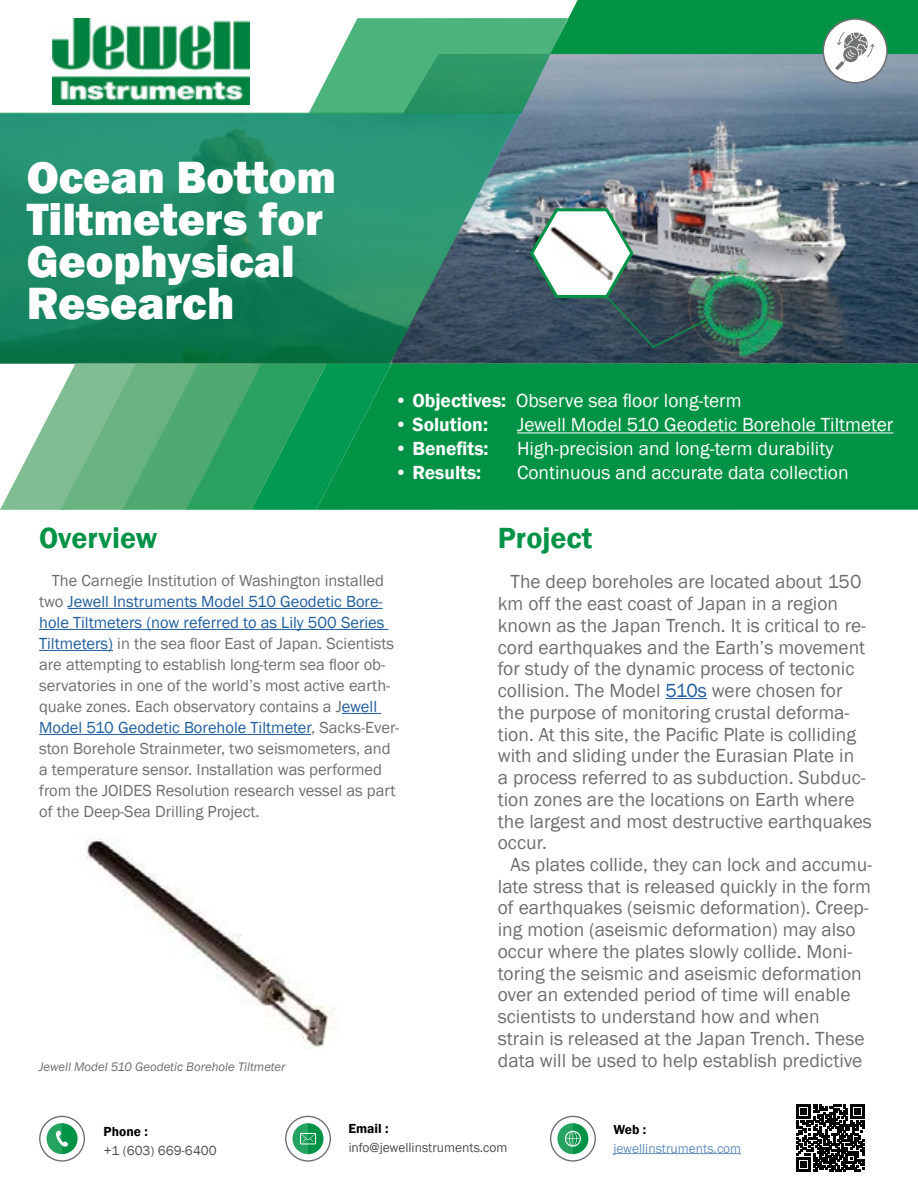
<style>
.page{position:relative;width:918px;height:1188px;background:#fff}
.page>*{position:absolute;margin:0;border:0;box-sizing:border-box;transform-origin:0 0}
.t1{font:800 46.5px/42px "Franklin Gothic";color:#fff}
.t2{font:600 30px "Franklin Gothic";color:#009346}
.t3{font:19.5px/21.8px "Franklin Gothic";color:#6d6e71}
.t4{font:19.5px "Franklin Gothic";color:#fff}
.t5{font:600 19.5px "Franklin Gothic";color:#fff}
.t6{font:16.5px/21px "Franklin Gothic";color:#6d6e71}
.t7{font:13.5px "Franklin Gothic";color:#000}
.t8{font:13.5px "Franklin Gothic";color:#215e9e}
.t9{font:600 13.5px "Franklin Gothic";color:#000}
.t10{font:italic 12.75px "Franklin Gothic";color:#6d6e71}
.s1{font-weight:600}
.s2{font-weight:400}
.s3{color:#215e9e}
</style>
<div class="page">
<div style="left:568px;top:0;width:350px;height:54px;background:#009346"></div>
<img style="left:521px;top:54px;width:397px;height:310px">
<svg style="left:308px;top:18px;width:261px;height:97px;background:#59b086"></svg>
<svg style="left:0;top:113px;width:521px;height:251px;background:#258669"></svg>
<svg style="left:0;top:392px;width:61px;height:118px"></svg>
<svg style="left:61px;top:364px;width:62px;height:146px;background:#79ba8d"></svg>
<svg style="left:123px;top:364px;width:63px;height:146px;background:#5eaf7a"></svg>
<svg style="left:186px;top:364px;width:65px;height:146px;background:#3fa66a"></svg>
<svg style="left:251px;top:364px;width:65px;height:146px;background:#199e5a"></svg>
<svg style="left:316px;top:364px;width:602px;height:146px;background:#019347"></svg>
<img style="left:53px;top:18px;width:197px;height:87px">
<hr style="left:517px;top:432px;width:376px;height:1px;background:#fff">
<div style="left:823px;top:19px;width:64px;height:64px;background:#fff;border-radius:50%"></div>
<div style="left:823px;top:18px;width:65px;height:65px;border:2px solid #6d6e71;border-radius:50%"></div>
<svg style="left:835px;top:32px;width:40px;height:38px"></svg>
<img style="left:689px;top:258px;width:93px;height:98px">
<img style="left:528px;top:206px;width:180px;height:144px">
<hr style="left:68px;top:608px;width:315px;height:1px;background:#215e9e">
<hr style="left:39px;top:629px;width:350px;height:1px;background:#215e9e">
<hr style="left:39px;top:650px;width:74px;height:1px;background:#215e9e">
<hr style="left:342px;top:713px;width:39px;height:1px;background:#215e9e">
<hr style="left:39px;top:734px;width:272px;height:1px;background:#215e9e">
<img style="left:85px;top:838px;width:250px;height:211px">
<hr style="left:665px;top:698px;width:42px;height:1px;background:#215e9e">
<svg style="left:39px;top:1116px;width:46px;height:46px"></svg>
<svg style="left:550px;top:1116px;width:46px;height:46px"></svg>
<svg style="left:285px;top:1116px;width:46px;height:46px"></svg>
<hr style="left:613px;top:1153px;width:128px;height:1px;background:#215e9e">
<svg style="left:797px;top:1104px;width:67px;height:68px"></svg>
<h1 class="t1" style="left:27px;top:160px;width:311px">Ocean Bottom<br>Tiltmeters for<br>Geophysical<br>Research</h1>
<p class="t4" style="left:394px;top:389px;width:349px">• <span class="s1">Objectives:</span> Observe sea 昀氀oor long-term</p>
<p class="t5" style="left:394px;top:418px;width:95px">• Solution:</p>
<p class="t4" style="left:517px;top:413px;width:378px">Jewell Model 510 Geodetic Borehole Tiltmeter</p>
<p class="t5" style="left:395px;top:437px;width:96px"><span class="s2">•</span> Bene昀椀ts:</p>
<p class="t4" style="left:517px;top:437px;width:318px">High-precision and long-term durability</p>
<p class="t5" style="left:395px;top:466px;width:88px"><span class="s2">•</span> Results:</p>
<p class="t4" style="left:517px;top:461px;width:333px">Continuous and accurate data collection</p>
<h2 class="t2" style="left:39px;top:527px;width:120px">Overview</h2>
<p class="t6" style="left:39px;top:571px;width:362px;text-indent:13px">The Carnegie Institution of Washington installed two <span class="s3">Jewell Instruments Model 510 Geodetic Bore&shy;hole Tiltmeters (now referred to as Lily 500 Series Tiltmeters)</span> in the sea 昀氀oor East of Japan. Scientists are attempting to establish long-term sea 昀氀oor ob&shy;servatories in one of the world’s most active earth&shy;quake zones. Each observatory contains a J<span class="s3">ewell Model 510 Geodetic Borehole Tiltmeter</span>, Sacks-Ever&shy;ston Borehole Strainmeter, two seismometers, and a temperature sensor. Installation was performed from the JOIDES Resolution research vessel as part of the Deep-Sea Drilling Project.</p>
<p class="t10" style="left:39px;top:1059px;width:248px">Jewell Model 510 Geodetic Borehole Tiltmeter</p>
<h2 class="t2" style="left:498px;top:527px;width:96px">Project</h2>
<p class="t3" style="left:498px;top:571px;width:376px;text-indent:13px">The deep boreholes are located about 150 km off the east coast of Japan in a region known as the Japan Trench. It is critical to re&shy;cord earthquakes and the Earth’s movement for study of the dynamic process of tectonic collision. The Model <span class="s3">510s</span> were chosen for the purpose of monitoring crustal deforma&shy;tion. At this site, the Paci昀椀c Plate is colliding with and sliding under the Eurasian Plate in<br>a process referred to as subduction. Subduc&shy;tion zones are the locations on Earth where the largest and most destructive earthquakes occur.</p>
<p class="t3" style="left:498px;top:854px;width:376px;text-indent:13px">As plates collide, they can lock and accumu&shy;late stress that is released quickly in the form of earthquakes (seismic deformation). Creep&shy;ing motion (aseismic deformation) may also occur where the plates slowly collide. Moni&shy;toring the seismic and aseismic deformation over an extended period of time will enable scientists to understand how and when<br>strain is released at the Japan Trench. These data will be used to help establish predictive</p>
<p class="t9" style="left:104px;top:1126px;width:46px">Phone :</p>
<p class="t7" style="left:104px;top:1145px;width:115px">+1 (603) 669-6400</p>
<p class="t9" style="left:348px;top:1123px;width:42px">Email :</p>
<p class="t7" style="left:348px;top:1142px;width:161px">info@jewellinstruments.com</p>
<p class="t9" style="left:613px;top:1124px;width:34px">Web :</p>
<p class="t8" style="left:613px;top:1144px;width:129px">jewellinstruments.com</p>
</div>
